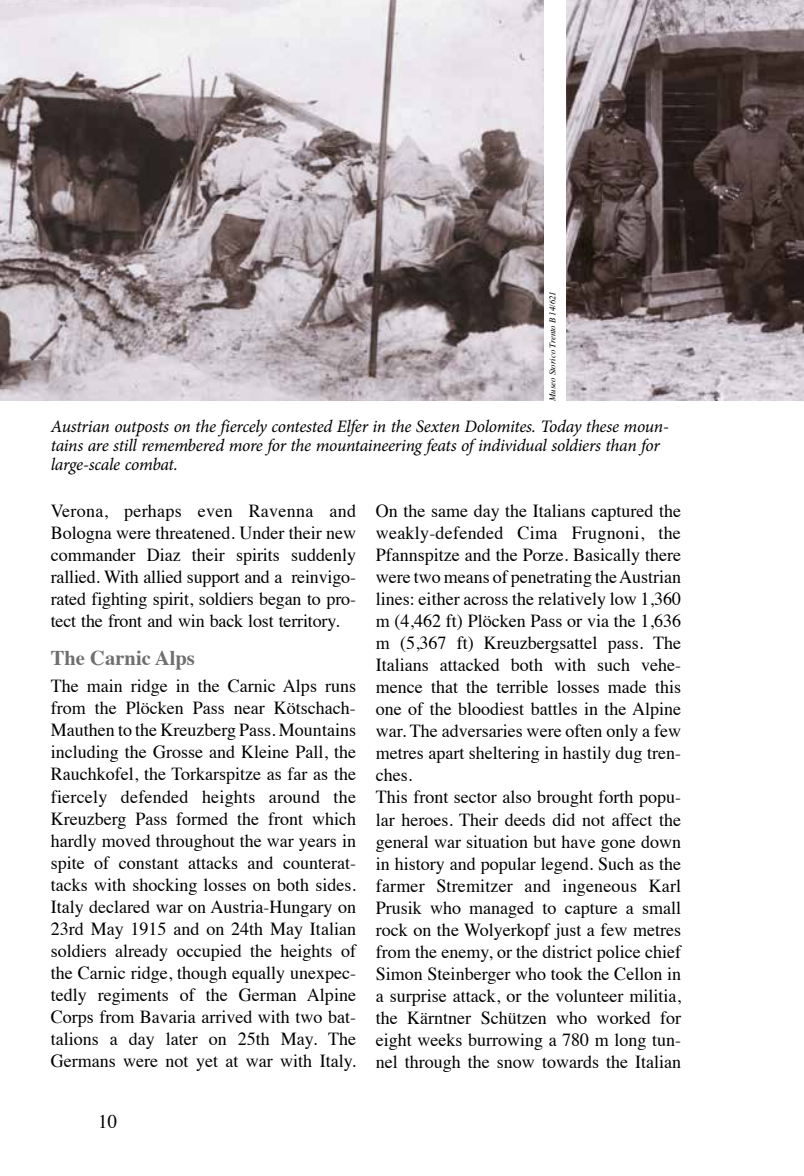
<style>
.page{position:relative;width:804px;height:1176px;background:#fff}
.page>*{position:absolute;margin:0;border:0;box-sizing:border-box;transform-origin:0 0}
.t1{font:700 21px "Times";color:#706f6f}
.t2{font:19.25px "Times";color:#000}
.t3{font:18.38px/22.1px "Times";color:#000;text-align:justify}
.t4{font:italic 17.5px/19.2px "Minion Pro";letter-spacing:-.02em;color:#000}
.t5{font:italic 8.75px "Times";color:#000}
</style>
<div class="page">
<img style="left:566px;top:0;width:238px;height:401px">
<img style="left:0;top:0;width:543px;height:401px">
<p class="t5" style="left:545px;top:401px;width:111px;rotate:-90deg">Museo Storico Trento B 14/621</p>
<p class="t4" style="left:51px;top:416px;width:619px">Austrian outposts on the fiercely contested Elfer in the Sexten Dolomites. Today these moun&shy;tains are still remembered more for the mountaineering feats of individual soldiers than for large-scale combat.</p>
<p class="t3" style="left:51px;top:498px;width:307px">Verona, perhaps even Ravenna and Bologna were threatened. Under their new commander Diaz their spirits suddenly rallied. With allied support and a reinvigo&shy;rated fighting spirit, soldiers began to pro&shy;tect the front and win back lost territory.</p>
<p class="t1" style="left:51px;top:638px;width:146px">The Carnic Alps</p>
<p class="t3" style="left:51px;top:673px;width:307px">The main ridge in the Carnic Alps runs from the Plöcken Pass near Kötschach-Mauthen to the Kreuzberg Pass. Mountains including the Grosse and Kleine Pall, the Rauchkofel, the Torkarspitze as far as the fiercely defended heights around the Kreuzberg Pass formed the front which hardly moved throughout the war years in spite of constant attacks and counterat&shy;tacks with shocking losses on both sides.<br>Italy declared war on Austria-Hungary on 23rd May 1915 and on 24th May Italian soldiers already occupied the heights of the Carnic ridge, though equally unexpec&shy;tedly regiments of the German Alpine Corps from Bavaria arrived with two bat&shy;talions a day later on 25th May. The Germans were not yet at war with Italy.</p>
<p class="t2" style="left:98px;top:1103px;width:20px">10</p>
<p class="t3" style="left:376px;top:498px;width:307px;text-align:left">On the same day the Italians captured the weakly-defended Cima Frugnoni, the Pfannspitze and the Porze. Basically there were two means of penetrating the Austrian lines: either across the relatively low 1,360 m (4,462 ft) Plöcken Pass or via the 1,636 m (5,367 ft) Kreuzbergsattel pass. The Italians attacked both with such vehe&shy;mence that the terrible losses made this one of the bloodiest battles in the Alpine war. The adversaries were often only a few metres apart sheltering in hastily dug tren&shy;ches.<br>This front sector also brought forth popu&shy;lar heroes. Their deeds did not affect the general war situation but have gone down in history and popular legend. Such as the farmer Stremitzer and ingeneous Karl Prusik who managed to capture a small rock on the Wolyerkopf just a few metres from the enemy, or the district police chief Simon Steinberger who took the Cellon in a surprise attack, or the volunteer militia, the Kärntner Schützen who worked for eight weeks burrowing a 780 m long tun&shy;nel through the snow towards the Italian</p>
</div>
